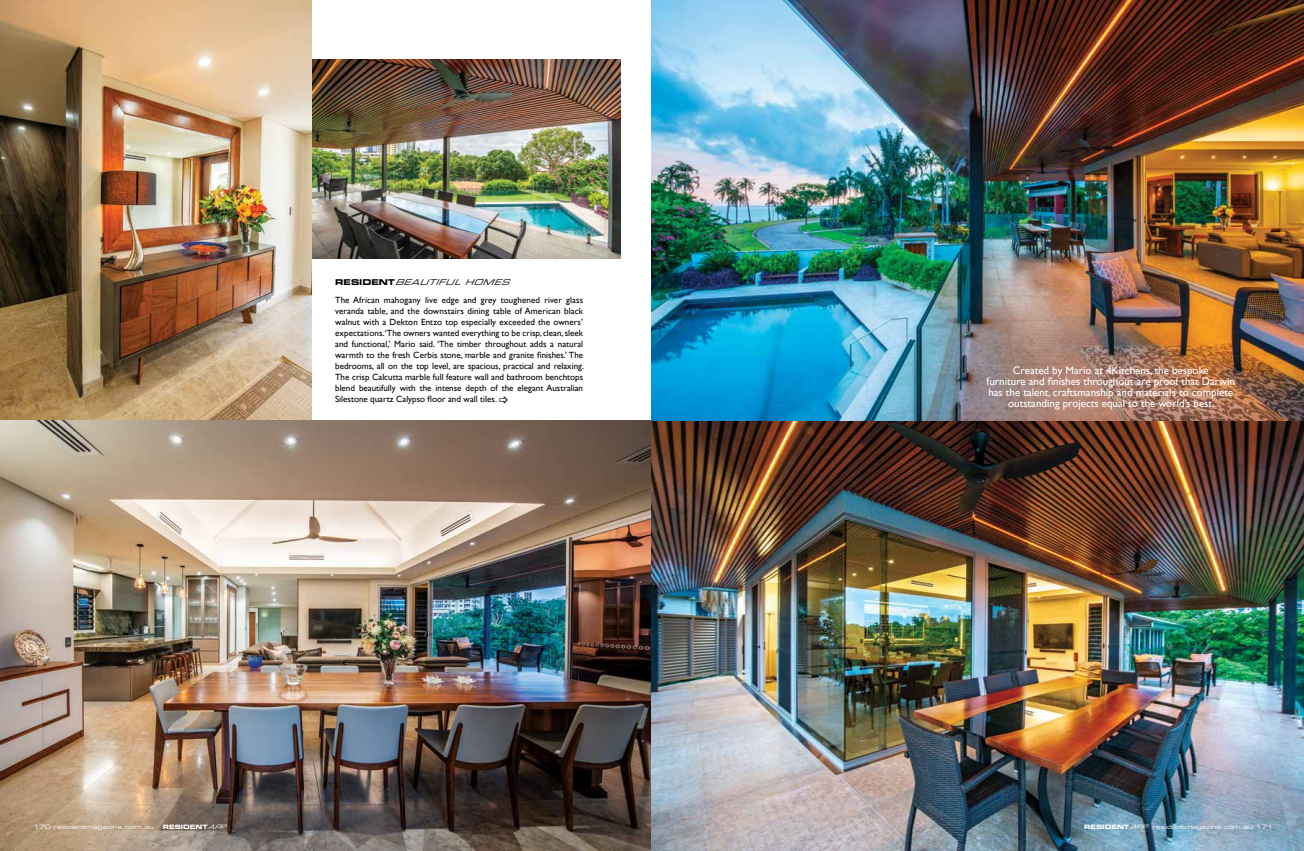
<style>
.page{position:relative;width:1304px;height:851px;background:#fff}
.page>*{position:absolute;margin:0;border:0;box-sizing:border-box;transform-origin:0 0}
.t1{font:11px/11px "Gill Sans";color:#fff;text-align:center}
.t2{font:9px/11px "Gill Sans";color:#000;text-align:justify}
.t3{font:italic 8px "Eurostile LT Std Ex 2";color:#000}
.t4{font:6px "Eurostile LT Std Ex 2";color:#fff}
.t5{font:6px "Eurostile LT Std Bold Ex 2";color:#fff}
.s1{font-family:"Eurostile LT Std Bold Ex 2";font-style:normal}
.s2{font-family:"Eurostile LT Std Ex 2";font-style:italic}
.s3{font-family:"Eurostile LT Std Bold Ex 2"}
.s4{font-style:italic}
</style>
<div class="page">
<img style="left:312px;top:60px;width:309px;height:198px">
<img style="left:0;top:0;width:312px;height:420px">
<img style="left:0;top:420px;width:1304px;height:430px">
<img style="left:652px;top:0;width:652px;height:420px">
<p class="t3" style="left:335px;top:276px;width:180px"><span class="s1">R E S I D E N T</span> BEAUTIFULHOMES</p>
<p class="t2" style="left:335px;top:294px;width:250px">The African mahogany live edge and grey toughened river glass veranda table, and the downstairs dining table of American black walnut with a Dekton Entzo top especially exceeded the owners’ expectations.‘The owners wanted everything to be crisp, clean, sleek and functional,’ Mario said. ‘The timber throughout adds a natural warmth to the fresh Cerbis stone, marble and granite finishes.’ The bedrooms, all on the top level, are spacious, practical and relaxing.<br>The crisp Calcutta marble full feature wall and bathroom benchtops blend beautifully with the intense depth of the elegant Australian Silestone quartz Calypso floor and wall tiles.</p>
<p class="t1" style="left:987px;top:365px;width:250px">Created by Mario at 4Kitchens, the bespoke<br>furniture and finishes throughout are proof that Darwin has the talent, craftsmanship and materials to complete outstanding projects equal to the world’s best.</p>
<p class="t4" style="left:33px;top:822px;width:122px">170 residentmagazine.com.au</p>
<p class="t5" style="left:163px;top:822px;width:69px">RESIDENT<span class="s2">APP</span></p>
<p class="t4" style="left:1078px;top:820px;width:190px"><span class="s3">RESIDENT</span><span class="s4">APP</span> residentmagazine.com.au 171</p>
<p class="t4" style="left:1084px;top:822px;width:190px"><span class="s3">RESIDENT</span><span class="s4">APP</span> residentmagazine.com.au 171</p>
</div>
